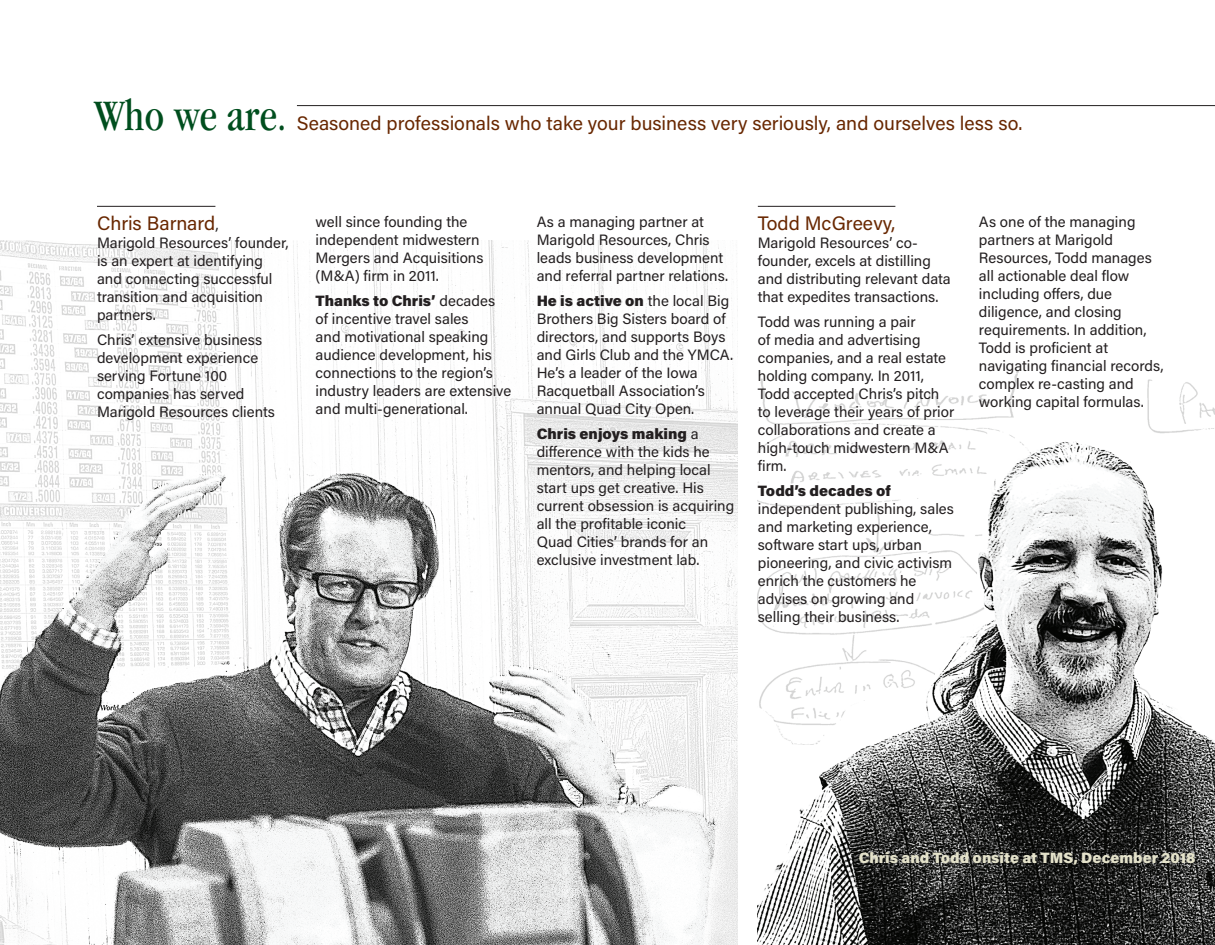
<style>
.page{position:relative;width:1215px;height:945px;background:#fff}
.page>*{position:absolute;margin:0;border:0;box-sizing:border-box;transform-origin:0 0}
.t1{font:condensed 45px "Garamond";color:#004e1e}
.t2{font:19.5px "Acumin Pro";color:#682700}
.t3{font:15px/18px "Acumin Pro";color:#231f20}
.t4{font:900 15px "Acumin Pro";color:#e4e2ca}
.t5{font:900 15px "Acumin Pro";color:#231f20}
.s1{font-size:15px;color:#231f20}
.s2{font-weight:900}
</style>
<div class="page">
<img style="left:0;top:240px;width:738px;height:705px">
<img style="left:758px;top:205px;width:457px;height:740px">
<hr style="left:97px;top:206px;width:118px;height:1px;background:#231f20">
<hr style="left:758px;top:206px;width:137px;height:1px;background:#231f20">
<hr style="left:297px;top:105px;width:918px;height:1px;background:#231f20">
<h1 class="t1" style="left:94px;top:90px;width:194px">Who we are.</h1>
<h2 class="t2" style="left:297px;top:109px;width:727px">Seasoned professionals who take your business very seriously, and ourselves less so.</h2>
<h2 class="t2" style="left:97px;top:210px;width:123px">Chris Barnard<span class="s1">,</span></h2>
<p class="t3" style="left:97px;top:233px;width:193px">Marigold Resources’ founder, is an expert at identifying and connecting successful transition and acquisition partners.</p>
<p class="t3" style="left:97px;top:330px;width:180px">Chris’ extensive business development experience serving Fortune 100 companies has served<br>Marigold Resources clients</p>
<p class="t3" style="left:316px;top:212px;width:169px">well since founding the independent midwestern<br>Mergers and Acquisitions (M&amp;A) firm in 2011.</p>
<p class="t3" style="left:316px;top:291px;width:197px"><span class="s2">Thanks to Chris’</span> decades of incentive travel sales<br>and motivational speaking audience development, his connections to the region’s industry leaders are extensive and multi-generational.</p>
<p class="t3" style="left:537px;top:212px;width:193px">As a managing partner at<br>Marigold Resources, Chris leads business development and referral partner relations.</p>
<p class="t3" style="left:537px;top:291px;width:198px"><span class="s2">He is active on</span> the local Big<br>Brothers Big Sisters board of directors, and supports Boys and Girls Club and the YMCA.<br>He’s a leader of the Iowa<br>Racquetball Association’s annual Quad City Open.</p>
<p class="t3" style="left:537px;top:424px;width:199px"><span class="s2">Chris enjoys making</span> a difference with the kids he mentors, and helping local start ups get creative. His current obsession is acquiring all the profitable iconic<br>Quad Cities’ brands for an exclusive investment lab.</p>
<h2 class="t2" style="left:758px;top:210px;width:139px">Todd McGreevy,</h2>
<p class="t3" style="left:758px;top:233px;width:195px">Marigold Resources’ co&shy;founder, excels at distilling and distributing relevant data that expedites transactions.</p>
<p class="t3" style="left:758px;top:312px;width:198px">Todd was running a pair<br>of media and advertising companies, and a real estate holding company. In 2011,<br>Todd accepted Chris’s pitch to leverage their years of prior collaborations and create a high-touch midwestern M&amp;A firm.</p>
<p class="t5" style="left:758px;top:480px;width:134px">Todd’s decades of</p>
<p class="t3" style="left:758px;top:499px;width:198px">independent publishing, sales and marketing experience, software start ups, urban pioneering, and civic activism enrich the customers he advises on growing and selling their business.</p>
<p class="t3" style="left:979px;top:212px;width:186px">As one of the managing partners at Marigold<br>Resources, Todd manages all actionable deal flow including offers, due diligence, and closing requirements. In addition,<br>Todd is proficient at navigating financial records, complex re-casting and working capital formulas.</p>
<p class="t4" style="left:859px;top:847px;width:338px">Chris and Todd onsite at TMS, December 2018</p>
</div>
